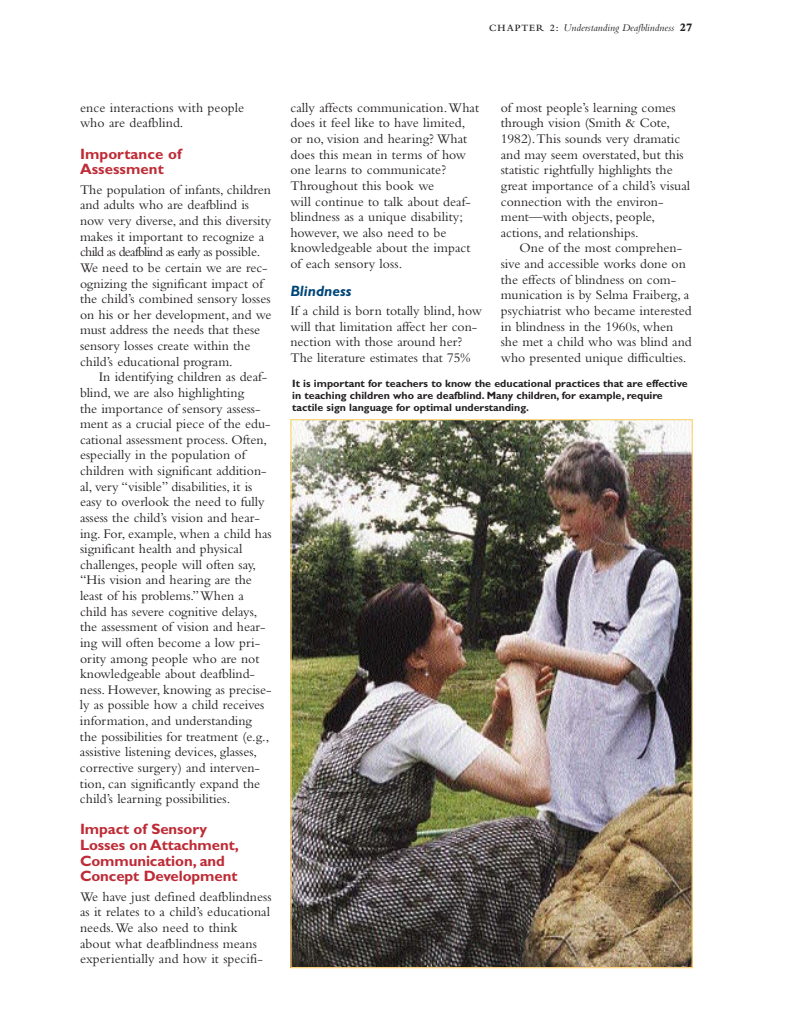
<style>
.page{position:relative;width:810px;height:1035px;background:#fff}
.page>*{position:absolute;margin:0;border:0;box-sizing:border-box;transform-origin:0 0}
.t1{font:700 15px/15.6px "Gill Sans";letter-spacing:-.005em;color:#be2b36}
.t2{font:italic 700 15px "Gill Sans";color:#004577}
.t3{font:13.75px/15.6px "Bembo";color:#231f20}
.t4{font:700 10.62px/11.9px "Gill Sans";color:#231f20}
.t5{font:italic 10.62px "Bembo";color:#231f20}
.s1{font-weight:600;font-style:normal;font-size:10px}
.s2{font-weight:800;font-style:normal;font-size:11.88px}
</style>
<div class="page">
<img style="left:292px;top:421px;width:399px;height:545px">
<p class="t5" style="left:489px;top:24px;width:205px"><span class="s1">CHAPTER 2:</span> Understanding Deafblindness <span class="s2">27</span></p>
<p class="t3" style="left:80px;top:101px;width:166px">ence interactions with people who are deafblind.</p>
<p class="t1" style="left:80px;top:147px;width:103px">Importance of<br>Assessment</p>
<p class="t3" style="left:80px;top:183px;width:193px">The population of infants, children and adults who are deafblind is now very diverse, and this diversity makes it important to recognize a child as deafblind as early as possible.<br>We need to be certain we are rec&shy;ognizing the significant impact of the child’s combined sensory losses on his or her development, and we must address the needs that these sensory losses create within the child’s educational program.</p>
<p class="t3" style="left:80px;top:371px;width:193px;text-indent:19px">In identifying children as deaf&shy;blind, we are also highlighting<br>the importance of sensory assess&shy;ment as a crucial piece of the edu&shy;cational assessment process. Often, especially in the population of children with significant addition&shy;al, very “visible” disabilities, it is easy to overlook the need to fully assess the child’s vision and hear&shy;ing. For, example, when a child has significant health and physical challenges, people will often say, “His vision and hearing are the least of his problems.”When a child has severe cognitive delays, the assessment of vision and hear&shy;ing will often become a low pri&shy;ority among people who are not knowledgeable about deafblind&shy;ness. However, knowing as precise&shy;ly as possible how a child receives information, and understanding the possibilities for treatment (e.g., assistive listening devices, glasses, corrective surgery) and interven&shy;tion, can significantly expand the child’s learning possibilities.</p>
<p class="t1" style="left:80px;top:823px;width:160px">Impact of Sensory<br>Losses on Attachment,<br>Communication, and<br>Concept Development</p>
<p class="t3" style="left:80px;top:890px;width:193px">We have just defined deafblindness as it relates to a child’s educational needs.We also need to think about what deafblindness means experientially and how it specifi-</p>
<p class="t3" style="left:290px;top:101px;width:190px">cally affects communication.What does it feel like to have limited, or no, vision and hearing? What does this mean in terms of how one learns to communicate?<br>Throughout this book we<br>will continue to talk about deaf&shy;blindness as a unique disability; however, we also need to be knowledgeable about the impact of each sensory loss.</p>
<p class="t2" style="left:290px;top:285px;width:62px">Blindness</p>
<p class="t3" style="left:290px;top:304px;width:193px">If a child is born totally blind, how will that limitation affect her con&shy;nection with those around her?<br>The literature estimates that 75%</p>
<p class="t3" style="left:501px;top:101px;width:191px">of most people’s learning comes through vision (Smith &amp; Cote,<br>1982).This sounds very dramatic and may seem overstated, but this statistic rightfully highlights the great importance of a child’s visual connection with the environ&shy;ment—with objects, people, actions, and relationships.</p>
<p class="t3" style="left:501px;top:242px;width:192px;text-indent:19px">One of the most comprehen&shy;sive and accessible works done on the effects of blindness on com&shy;munication is by Selma Fraiberg, a psychiatrist who became interested in blindness in the 1960s, when she met a child who was blind and who presented unique difficulties.</p>
<p class="t4" style="left:292px;top:379px;width:397px">It is important for teachers to know the educational practices that are effective in teaching children who are deafblind. Many children, for example, require tactile sign language for optimal understanding.</p>
</div>
